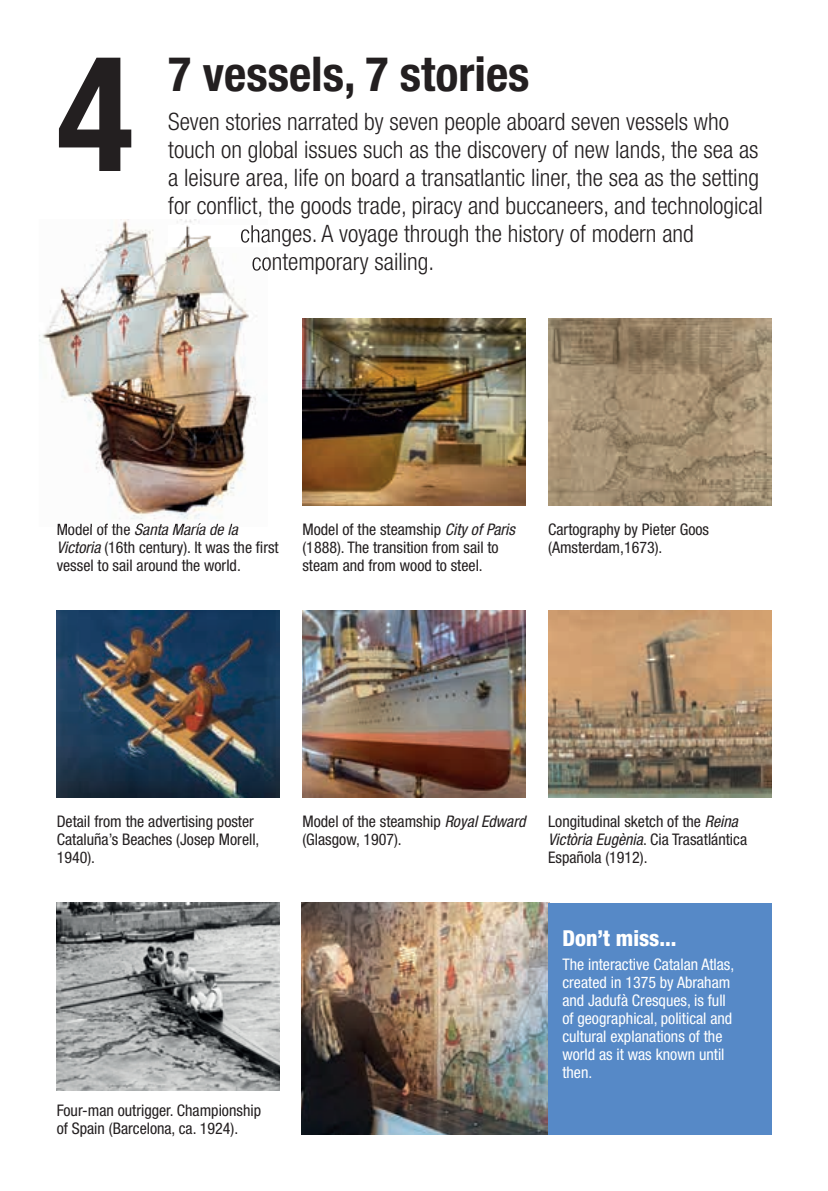
<style>
.page{position:relative;width:828px;height:1191px;background:#fff}
.page>*{position:absolute;margin:0;border:0;box-sizing:border-box;transform-origin:0 0}
.t1{font:700 condensed 160px "Helvetica Neue LT Std";color:#231f20}
.t2{font:700 condensed 48px "Helvetica Neue LT Std";color:#231f20}
.t3{font:300 condensed 24px "Helvetica Neue LT Std";color:#231f20}
.t4{font:800 condensed 22px "Helvetica Neue LT Std";color:#fff}
.t5{font:condensed 16px/18px "Helvetica Neue LT Std";color:#231f20}
.t6{font:condensed 16px/18px "Helvetica Neue LT Std";color:#fff}
.s1{font-style:italic}
</style>
<div class="page">
<img style="left:302px;top:902px;width:246px;height:232px">
<div style="left:548px;top:902px;width:223px;height:232px;background:#5689c7"></div>
<img style="left:57px;top:610px;width:223px;height:188px">
<img style="left:57px;top:902px;width:223px;height:188px">
<img style="left:302px;top:318px;width:223px;height:188px">
<img style="left:302px;top:610px;width:223px;height:188px">
<img style="left:548px;top:318px;width:223px;height:188px">
<img style="left:548px;top:610px;width:223px;height:188px">
<img style="left:39px;top:219px;width:218px;height:308px">
<img style="left:58px;top:523px;width:72px;height:4px">
<img style="left:135px;top:523px;width:103px;height:4px">
<img style="left:168px;top:225px;width:100px;height:22px">
<img style="left:168px;top:253px;width:100px;height:22px">
<h1 class="t1" style="left:57px;top:17px;width:78px">4</h1>
<h2 class="t2" style="left:168px;top:45px;width:363px">7 vessels, 7 stories</h2>
<h3 class="t3" style="left:168px;top:108px;width:562px">Seven stories narrated by seven people aboard seven vessels who</h3>
<h3 class="t3" style="left:168px;top:136px;width:592px">touch on global issues such as the discovery of new lands, the sea as</h3>
<h3 class="t3" style="left:168px;top:164px;width:592px">a leisure area, life on board a transatlantic liner, the sea as the setting</h3>
<h3 class="t3" style="left:168px;top:192px;width:596px">for conflict, the goods trade, piracy and buccaneers, and technological</h3>
<h3 class="t3" style="left:240px;top:220px;width:455px">changes. A voyage through the history of modern and</h3>
<h3 class="t3" style="left:252px;top:248px;width:184px">contemporary sailing.</h3>
<p class="t5" style="left:57px;top:520px;width:223px">Model of the <span class="s1">Santa María de la<br>Victoria</span> (16th century). It was the first vessel to sail around the world.</p>
<p class="t5" style="left:302px;top:520px;width:214px">Model of the steamship <span class="s1">City of Paris </span>(1888). The transition from sail to steam and from wood to steel.</p>
<p class="t5" style="left:548px;top:520px;width:162px">Cartography by Pieter Goos (Amsterdam,1673).</p>
<p class="t5" style="left:57px;top:812px;width:204px">Detail from the advertising poster<br>Cataluña’s Beaches (Josep Morell,<br>1940).</p>
<p class="t5" style="left:57px;top:1101px;width:206px">Four-man outrigger. Championship of Spain (Barcelona, ca. 1924).</p>
<p class="t5" style="left:302px;top:812px;width:224px">Model of the steamship <span class="s1">Royal Edward </span>(Glasgow, 1907).</p>
<p class="t5" style="left:548px;top:812px;width:200px">Longitudinal sketch of the <span class="s1">Reina<br>Victòria Eugènia</span>. Cia Trasatlántica<br>Española (1912).</p>
<h3 class="t4" style="left:562px;top:924px;width:116px">Don’t miss...</h3>
<p class="t6" style="left:562px;top:955px;width:173px">The interactive Catalan Atlas, created in 1375 by Abraham and Jadufà Cresques, is full of geographical, political and cultural explanations of the world as it was known until then.</p>
</div>
